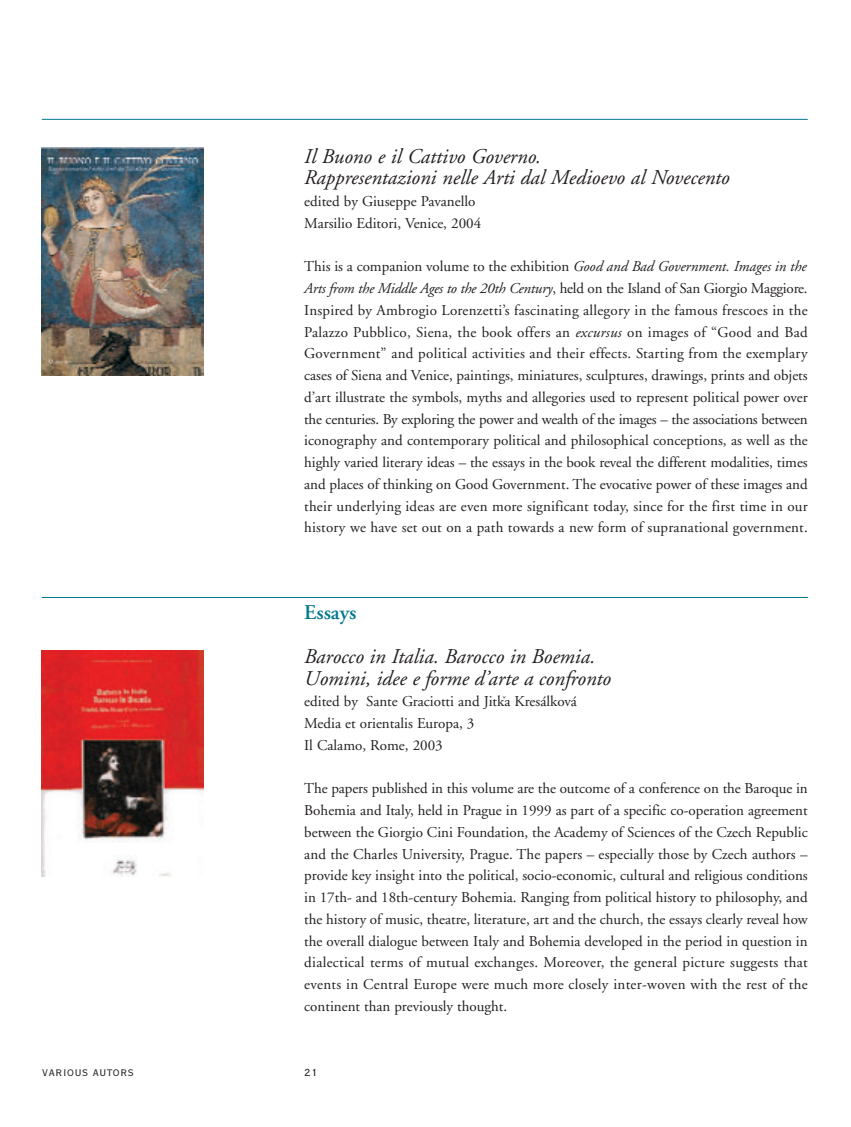
<style>
.page{position:relative;width:851px;height:1127px;background:#fff}
.page>*{position:absolute;margin:0;border:0;box-sizing:border-box;transform-origin:0 0}
.t1{font:italic 21px/21.8px "Adobe Garamond";color:#231f20}
.t2{font:600 21px "Adobe Garamond";color:#00788b}
.t3{font:15px/21.8px "Adobe Garamond";color:#231f20}
.t4{font:15px "Copperplate Twenty Nine BC";color:#231f20}
.t5{font:13.5px "Copperplate Twenty Nine BC";color:#231f20}
.t6{font:12px "Adobe Garamond";color:#231f20}
.s1{font-style:italic}
</style>
<div class="page">
<img style="left:42px;top:147px;width:161px;height:229px">
<hr style="left:42px;top:597px;width:765px;height:1px;background:#00788b">
<hr style="left:42px;top:119px;width:765px;height:1px;background:#00788b">
<img style="left:42px;top:650px;width:161px;height:226px">
<p class="t4" style="left:42px;top:1062px;width:94px">various autors</p>
<h1 class="t1" style="left:304px;top:147px;width:427px">Il Buono e il Cattivo Governo.<br>Rappresentazioni nelle Arti dal Medioevo al Novecento</h1>
<p class="t3" style="left:304px;top:192px;width:178px">edited by Giuseppe Pavanello<br>Marsilio Editori, Venice, 2004</p>
<p class="t3" style="left:304px;top:257px;width:505px;text-align:justify">This is a companion volume to the exhibition <span class="s1">Good and Bad Government. Images in the Arts from the Middle Ages to the 20th Century</span>, held on the Island of San Giorgio Maggiore.<br>Inspired by Ambrogio Lorenzetti’s fascinating allegory in the famous frescoes in the Palazzo Pubblico, Siena, the book offers an <span class="s1">excursus</span> on images of “Good and Bad Government” and political activities and their effects. Starting from the exemplary cases of Siena and Venice, paintings, miniatures, sculptures, drawings, prints and objets d’art illustrate the symbols, myths and allegories used to represent political power over the centuries. By exploring the power and wealth of the images – the associations between iconography and contemporary political and philosophical conceptions, as well as the highly varied literary ideas – the essays in the book reveal the different modalities, times and places of thinking on Good Government. The evocative power of these images and their underlying ideas are even more significant today, since for the first time in our history we have set out on a path towards a new form of supranational government.</p>
<h1 class="t2" style="left:304px;top:604px;width:54px">Essays</h1>
<h1 class="t1" style="left:304px;top:647px;width:308px">Barocco in Italia. Barocco in Boemia.<br>Uomini, idee e forme d’arte a confronto</h1>
<p class="t3" style="left:304px;top:692px;width:274px">edited by Sante Graciotti and Jitka Kresálková<br>Media et orientalis Europa, 3<br>Il Calamo, Rome, 2003</p>
<p class="t3" style="left:304px;top:779px;width:505px;text-align:justify">The papers published in this volume are the outcome of a conference on the Baroque in Bohemia and Italy, held in Prague in 1999 as part of a specific co-operation agreement between the Giorgio Cini Foundation, the Academy of Sciences of the Czech Republic and the Charles University, Prague. The papers – especially those by Czech authors – provide key insight into the political, socio-economic, cultural and religious conditions in 17th- and 18th-century Bohemia. Ranging from political history to philosophy, and the history of music, theatre, literature, art and the church, the essays clearly reveal how the overall dialogue between Italy and Bohemia developed in the period in question in dialectical terms of mutual exchanges. Moreover, the general picture suggests that events in Central Europe were much more closely inter-woven with the rest of the continent than previously thought.</p>
<p class="t6" style="left:502px;top:695px;width:6px">ˇ</p>
<p class="t5" style="left:304px;top:1063px;width:15px">21</p>
</div>
